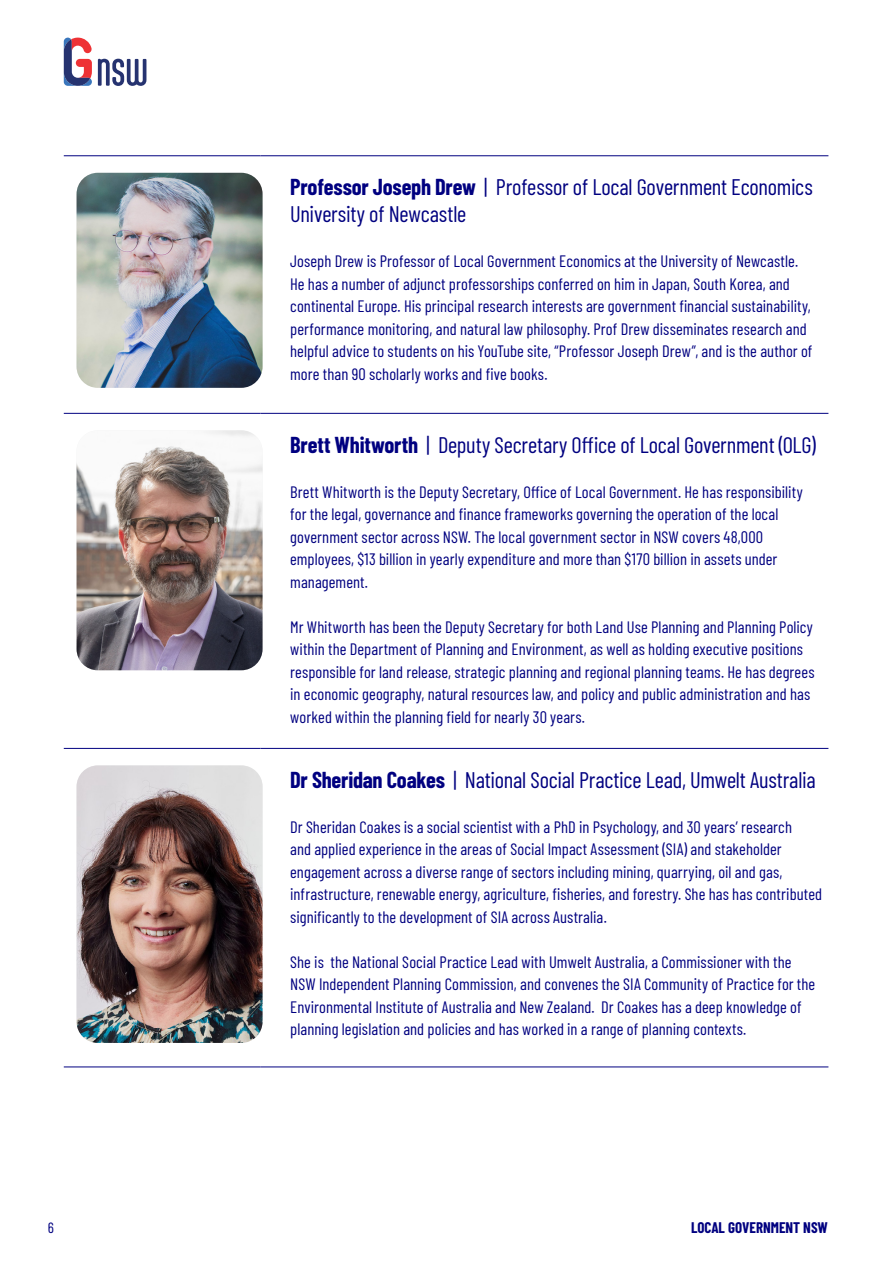
<style>
.page{position:relative;width:893px;height:1263px;background:#fff}
.page>*{position:absolute;margin:0;border:0;box-sizing:border-box;transform-origin:0 0}
.t1{font:22.5px/27px "Barlow Condensed";letter-spacing:-.01em;color:#000080}
.t2{font:16.5px/22.5px "Barlow Condensed";letter-spacing:.005em;color:#000080}
.t3{font:700 15px "Barlow Condensed";color:#000080}
.t4{font:15px "Barlow Condensed";color:#000080}
.s1{font-weight:700}
</style>
<div class="page">
<hr style="left:64px;top:155px;width:196px;height:1px;background:#000080">
<hr style="left:260px;top:155px;width:568px;height:1px;background:#000080">
<hr style="left:64px;top:413px;width:196px;height:1px;background:#000080">
<hr style="left:260px;top:413px;width:568px;height:1px;background:#000080">
<hr style="left:64px;top:748px;width:196px;height:1px;background:#000080">
<hr style="left:64px;top:1067px;width:196px;height:1px;background:#000080">
<hr style="left:260px;top:748px;width:568px;height:1px;background:#000080">
<hr style="left:260px;top:1067px;width:568px;height:1px;background:#000080">
<img style="left:77px;top:173px;width:186px;height:215px">
<img style="left:77px;top:430px;width:186px;height:240px">
<img style="left:77px;top:765px;width:186px;height:278px">
<svg style="left:64px;top:38px;width:28px;height:48px"></svg>
<svg style="left:98px;top:59px;width:48px;height:27px"></svg>
<h1 class="t1" style="left:290px;top:172px;width:524px"><span class="s1">Professor Joseph Drew</span> | Professor of Local Government Economics<br>University of Newcastle</h1>
<p class="t2" style="left:290px;top:249px;width:524px">Joseph Drew is Professor of Local Government Economics at the University of Newcastle.<br>He has a number of adjunct professorships conferred on him in Japan, South Korea, and continental Europe. His principal research interests are government financial sustainability, performance monitoring, and natural law philosophy. Prof Drew disseminates research and helpful advice to students on his YouTube site, “Professor Joseph Drew”, and is the author of more than 90 scholarly works and five books.</p>
<h1 class="t1" style="left:290px;top:430px;width:527px"><span class="s1">Brett Whitworth</span> | Deputy Secretary Office of Local Government (OLG)</h1>
<p class="t2" style="left:290px;top:479px;width:514px">Brett Whitworth is the Deputy Secretary, Office of Local Government. He has responsibility for the legal, governance and finance frameworks governing the operation of the local government sector across NSW. The local government sector in NSW covers 48,000 employees, $13 billion in yearly expenditure and more than $170 billion in assets under management.</p>
<p class="t2" style="left:290px;top:614px;width:526px">Mr Whitworth has been the Deputy Secretary for both Land Use Planning and Planning Policy within the Department of Planning and Environment, as well as holding executive positions responsible for land release, strategic planning and regional planning teams. He has degrees in economic geography, natural resources law, and policy and public administration and has worked within the planning field for nearly 30 years.</p>
<h1 class="t1" style="left:290px;top:765px;width:527px"><span class="s1">Dr Sheridan Coakes</span> | National Social Practice Lead, Umwelt Australia</h1>
<p class="t2" style="left:290px;top:814px;width:533px">Dr Sheridan Coakes is a social scientist with a PhD in Psychology, and 30 years’ research<br>and applied experience in the areas of Social Impact Assessment (SIA) and stakeholder engagement across a diverse range of sectors including mining, quarrying, oil and gas, infrastructure, renewable energy, agriculture, fisheries, and forestry. She has has contributed significantly to the development of SIA across Australia.</p>
<p class="t2" style="left:290px;top:949px;width:527px">She is the National Social Practice Lead with Umwelt Australia, a Commissioner with the NSW Independent Planning Commission, and convenes the SIA Community of Practice for the Environmental Institute of Australia and New Zealand. Dr Coakes has a deep knowledge of planning legislation and policies and has worked in a range of planning contexts.</p>
<p class="t4" style="left:48px;top:1217px;width:8px">6</p>
<p class="t3" style="left:691px;top:1217px;width:138px">LOCAL GOVERNMENT NSW</p>
</div>
